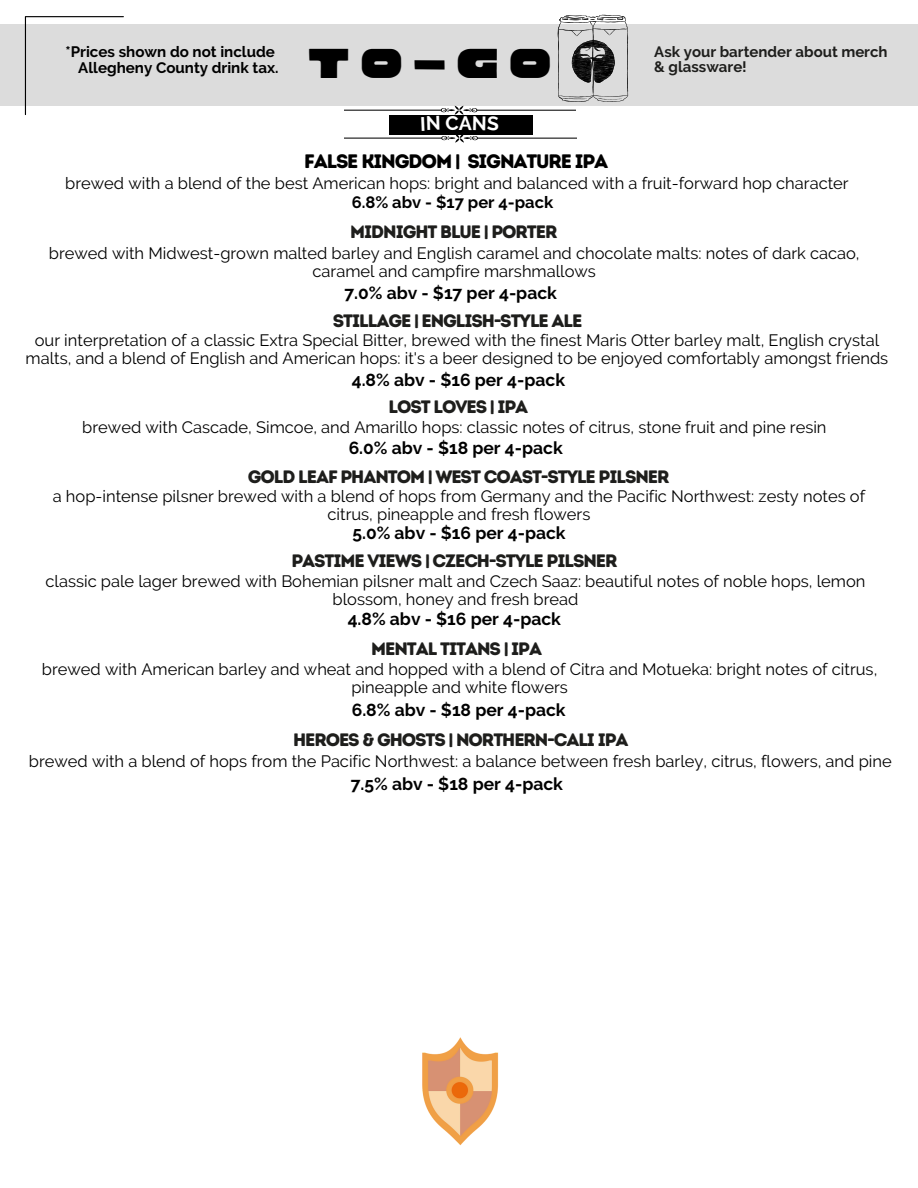
<style>
.page{position:relative;width:918px;height:1188px;background:#fff}
.page>*{position:absolute;margin:0;border:0;box-sizing:border-box;transform-origin:0 0}
.t1{font:46.35px "Cubao Free Wide";color:#000}
.t2{font:19.5px "Intro Rust Base";letter-spacing:-.06em;color:#000}
.t3{font:700 19.5px "Raleway";color:#fff}
.t4{font:18px "Intro Rust Base";letter-spacing:-.06em;color:#1e1e1c}
.t5{font:700 17.4px "Raleway";color:#000}
.t6{font:16.5px/18px "Raleway";color:#000;text-align:center}
.t7{font:700 16.5px "Raleway";color:#000}
.t8{font:700 15.15px "Raleway";color:#000}
.t9{font:700 15px "Raleway";color:#1e1e1c}
</style>
<div class="page">
<div style="left:0;top:24px;width:918px;height:82px;background:#dcdcdc"></div>
<img style="left:557px;top:14px;width:72px;height:88px">
<svg style="left:25px;top:16px;width:99px;height:99px"></svg>
<img style="left:422px;top:1037px;width:77px;height:109px">
<svg style="left:344px;top:106px;width:232px;height:37px"></svg>
<h3 class="t8" style="left:66px;top:43px;width:211px">*Prices shown do not include</h3>
<h5 class="t8" style="left:78px;top:59px;width:202px">Allegheny County drink tax.</h5>
<p class="t1" style="left:308px;top:41px;width:245px">to-go</p>
<p class="t3" style="left:446px;top:111px;width:28px">CA</p>
<h2 class="t9" style="left:654px;top:43px;width:235px">Ask your bartender about merch</h2>
<p class="t9" style="left:654px;top:58px;width:94px">&amp; glassware!</p>
<h4 class="t2" style="left:304px;top:149px;width:306px">FALSE KINGDOM | SIGNATURE IPA</h4>
<h3 class="t6" style="left:65px;top:174px;width:785px">brewed with a blend of the best American hops: bright and balanced with a fruit-forward hop character</h3>
<h5 class="t7" style="left:352px;top:193px;width:203px">6.8% abv - $17 per 4-pack</h5>
<h4 class="t4" style="left:350px;top:221px;width:209px">MIDNIGHT BLUE | PORTER</h4>
<h5 class="t6" style="left:49px;top:245px;width:812px">brewed with Midwest-grown malted barley and English caramel and chocolate malts: notes of dark cacao, caramel and campfire marshmallows</h5>
<h4 class="t4" style="left:333px;top:310px;width:251px">STILLAGE | ENGLISH-STYLE ALE</h4>
<h3 class="t6" style="left:26px;top:331px;width:864px">our interpretation of a classic Extra Special Bitter, brewed with the finest Maris Otter barley malt, English crystal malts, and a blend of English and American hops: it's a beer designed to be enjoyed comfortably amongst friends</h3>
<h5 class="t5" style="left:352px;top:370px;width:215px">4.8% abv - $16 per 4-pack</h5>
<h3 class="t5" style="left:344px;top:283px;width:214px">7.0% abv - $17 per 4-pack</h3>
<h4 class="t4" style="left:389px;top:396px;width:141px">LOST LOVES | IPA</h4>
<h3 class="t6" style="left:82px;top:418px;width:746px">brewed with Cascade, Simcoe, and Amarillo hops: classic notes of citrus, stone fruit and pine resin</h3>
<h5 class="t5" style="left:349px;top:437px;width:216px">6.0% abv - $18 per 4-pack</h5>
<h4 class="t4" style="left:248px;top:466px;width:423px">GOLD LEAF PHANTOM | WEST COAST-STYLE PILSNER</h4>
<h5 class="t6" style="left:53px;top:488px;width:814px">a hop-intense pilsner brewed with a blend of hops from Germany and the Pacific Northwest: zesty notes of citrus, pineapple and fresh flowers</h5>
<h4 class="t4" style="left:291px;top:550px;width:328px">PASTIME VIEWS | CZECH-STYLE PILSNER</h4>
<h3 class="t6" style="left:46px;top:573px;width:822px">classic pale lager brewed with Bohemian pilsner malt and Czech Saaz: beautiful notes of noble hops, lemon blossom, honey and fresh bread</h3>
<h5 class="t5" style="left:348px;top:608px;width:215px">4.8% abv - $16 per 4-pack</h5>
<h4 class="t4" style="left:371px;top:637px;width:172px">MENTAL TITANS | IPA</h4>
<h3 class="t6" style="left:42px;top:660px;width:837px">brewed with American barley and wheat and hopped with a blend of Citra and Motueka: bright notes of citrus, pineapple and white flowers</h3>
<h5 class="t5" style="left:352px;top:700px;width:215px">6.8% abv - $18 per 4-pack</h5>
<h4 class="t4" style="left:293px;top:729px;width:337px">HEROES &amp; GHOSTS | NORTHERN-CALI IPA</h4>
<p class="t5" style="left:351px;top:773px;width:214px">7.5% abv - $18 per 4-pack</p>
<h3 class="t5" style="left:352px;top:523px;width:215px">5.0% abv - $16 per 4-pack</h3>
<p class="t6" style="left:29px;top:753px;width:864px">brewed with a blend of hops from the Pacific Northwest: a balance between fresh barley, citrus, flowers, and pine</p>
</div>
